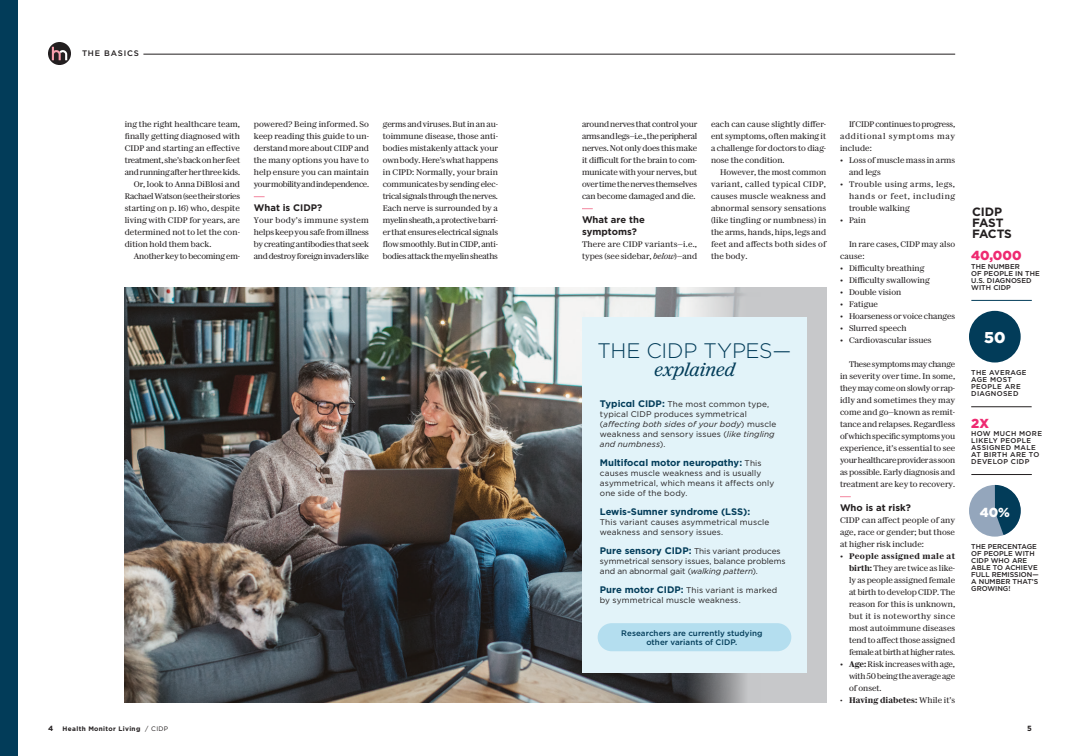
<style>
.page{position:relative;width:1080px;height:756px;background:#fff}
.page>*{position:absolute;margin:0;border:0;box-sizing:border-box;transform-origin:0 0}
.HEADLINE_SANS{font:300 21px "Gotham";letter-spacing:-.01em;color:#023c59}
.HEADLINE_SANS-2{font:italic 18.5px "Darby Serif Text";letter-spacing:-.005em;color:#023c59}
.t1{font:900 15.7px "Gotham";color:#fff}
.InfoGraphic_MEDIUM{font:900 13.1px "Gotham";color:#ee2a71}
.t2{font:900 13.1px "Gotham";color:#fff}
.t3{font:700 12px/11px "Gotham";letter-spacing:-.02em;color:#231f20}
.SUBHEAD_SANS{font:700 9.5px "Gotham";color:#023c59}
.PARAGRAPH_SECTION_BREAK{font:700 9.5px/12px "Gotham";color:#231f20}
.BODY_COPY_SERIF_No_Indent{font:8.2px/12px "Darby Serif Text";letter-spacing:-.005em;color:#231f20;text-align:justify}
.BODY_COPY_SERIF{font:8.2px/12px "Darby Serif Text";color:#231f20;text-align:justify}
.SUBHEAD_SANS-2{font:8.2px/10px "Gotham";letter-spacing:.01em;color:#231f20}
.BODY_COPY_SERIF_No_Indent-2{font:8.2px/12px "Darby Serif Text";letter-spacing:.02em;color:#231f20}
.BODY_COPY_SERIF-2{font:600 8.2px "Darby Serif Text";color:#231f20}
.BODY_COPY_SERIF_No_Indent-3{font:8.2px "Darby Serif Text";letter-spacing:-.025em;color:#231f20}
.SUBHEAD_SANS-3{font:500 8px/8.5px "Gotham";letter-spacing:.005em;color:#023c59;text-align:center}
.TOC_Story_Subhead{font:500 8px "Gotham";letter-spacing:.1em;color:#231f20}
.t4{font:700 7.5px "Gotham";color:#231f20}
.InfoGraphic_MEDIUM-2{font:500 7px/7px "Gotham";letter-spacing:.005em;color:#231f20}
.InfoGraphic_MEDIUM-3{font:500 7px/7px "Gotham";letter-spacing:.05em;color:#231f20}
.t5{font:700 6.5px "Gotham";letter-spacing:.05em;color:#231f20}
.s1{font-style:italic}
.s2{font-weight:700;font-size:9.5px;color:#023c59}
.s3{font-weight:400;font-size:8.2px;color:#231f20}
.s4{font-weight:600;font-style:italic}
.s5{font-weight:600}
.s6{font-weight:400}
</style>
<div class="page">
<div style="left:125px;top:287px;width:701px;height:416px;background:#c7c8ca"></div>
<img style="left:125px;top:287px;width:620px;height:416px">
<hr style="left:971px;top:300px;width:61px;height:1px;background:#023c59">
<div style="left:969px;top:311px;width:52px;height:52px;background:#023c59;border-radius:50%"></div>
<hr style="left:971px;top:407px;width:61px;height:1px;background:#231f20">
<hr style="left:971px;top:474px;width:61px;height:1px;background:#231f20">
<div style="left:969px;top:485px;width:52px;height:52px;background:#94a6bc;border-radius:50%"></div>
<svg style="left:995px;top:485px;width:26px;height:50px"></svg>
<div style="left:0;top:0;width:18px;height:756px;background:#023c59"></div>
<hr style="left:143px;top:54px;width:812px;height:1px;background:#231f20">
<svg style="left:48px;top:42px;width:23px;height:23px"></svg>
<svg style="left:52px;top:47px;width:15px;height:13px"></svg>
<div style="left:582px;top:317px;width:225px;height:356px;background:#e2f3f9"></div>
<div style="left:598px;top:623px;width:193px;height:28px;background:#b4deef;border-radius:14px"></div>
<p class="TOC_Story_Subhead" style="left:82px;top:48px;width:58px">THE BASICS</p>
<p class="BODY_COPY_SERIF_No_Indent" style="left:125px;top:118px;width:117px">ing the right healthcare team, finally getting diagnosed with CIDP and starting an effective treatment, she’s back on her feet and running after her three kids.</p>
<p class="BODY_COPY_SERIF_No_Indent" style="left:125px;top:178px;width:117px;text-indent:9px">Or, look to Anna DiBlosi and Rachael Watson (see their stories starting on p. 16) who, despite living with CIDP for years, are determined not to let the con&shy;dition hold them back.</p>
<p class="BODY_COPY_SERIF_No_Indent-3" style="left:134px;top:250px;width:108px">Another key to becoming em-</p>
<p class="BODY_COPY_SERIF_No_Indent" style="left:254px;top:118px;width:117px">powered? Being informed. So keep reading this guide to un&shy;derstand more about CIDP and the many options you have to help ensure you can maintain your mobility and independence.</p>
<p class="PARAGRAPH_SECTION_BREAK" style="left:254px;top:202px;width:70px">What is CIDP?</p>
<p class="BODY_COPY_SERIF_No_Indent" style="left:254px;top:214px;width:117px">Your body’s immune system helps keep you safe from illness by creating antibodies that seek and destroy foreign invaders like</p>
<p class="BODY_COPY_SERIF_No_Indent" style="left:383px;top:118px;width:117px">germs and viruses. But in an au&shy;toimmune disease, those anti&shy;bodies mistakenly attack your own body. Here’s what happens in CIPD: Normally, your brain communicates by sending elec&shy;trical signals through the nerves.<br>Each nerve is surrounded by a myelin sheath, a protective barri&shy;er that ensures electrical signals flow smoothly. But in CIDP, anti&shy;bodies attack the myelin sheaths</p>
<p class="BODY_COPY_SERIF_No_Indent" style="left:582px;top:118px;width:117px">around nerves that control your arms and legs—i.e., the peripheral nerves. Not only does this make it difficult for the brain to com&shy;municate with your nerves, but over time the nerves themselves can become damaged and die.</p>
<p class="PARAGRAPH_SECTION_BREAK" style="left:582px;top:214px;width:64px">What are the symptoms?</p>
<p class="BODY_COPY_SERIF_No_Indent-2" style="left:582px;top:238px;width:117px">There are CIDP variants—i.e., types (see sidebar, <span class="s1">below</span>)—and</p>
<p class="BODY_COPY_SERIF_No_Indent" style="left:711px;top:118px;width:117px">each can cause slightly differ&shy;ent symptoms, often making it a challenge for doctors to diag&shy;nose the condition.</p>
<p class="BODY_COPY_SERIF_No_Indent" style="left:711px;top:166px;width:117px;text-indent:9px">However, the most common variant, called typical CIDP, causes muscle weakness and abnormal sensory sensations (like tingling or numbness) in the arms, hands, hips, legs and feet and affects both sides of the body.</p>
<p class="HEADLINE_SANS" style="left:597px;top:337px;width:196px">THE CIDP TYPES—</p>
<p class="HEADLINE_SANS-2" style="left:654px;top:356px;width:82px">explained</p>
<p class="SUBHEAD_SANS-2" style="left:600px;top:399px;width:178px"><span class="s2">Typical CIDP:</span> The most common type, typical CIDP produces symmetrical (<span class="s1">affecting both sides of your body</span>) muscle weakness and sensory issues (<span class="s1">like tingling and numbness</span>).</p>
<p class="SUBHEAD_SANS" style="left:600px;top:457px;width:163px">Multifocal motor neuropathy: <span class="s3">This</span></p>
<p class="SUBHEAD_SANS-2" style="left:600px;top:468px;width:176px">causes muscle weakness and is usually asymmetrical, which means it affects only one side of the body.</p>
<p class="SUBHEAD_SANS" style="left:600px;top:506px;width:152px">Lewis-Sumner syndrome (LSS):</p>
<p class="SUBHEAD_SANS-2" style="left:600px;top:517px;width:171px">This variant causes asymmetrical muscle weakness and sensory issues.</p>
<p class="SUBHEAD_SANS-2" style="left:600px;top:546px;width:187px"><span class="s2">Pure sensory CIDP:</span> This variant produces symmetrical sensory issues, balance problems and an abnormal gait (<span class="s1">walking pattern</span>).</p>
<p class="SUBHEAD_SANS-2" style="left:600px;top:585px;width:179px"><span class="s2">Pure motor CIDP:</span> This variant is marked by symmetrical muscle weakness.</p>
<p class="SUBHEAD_SANS-3" style="left:621px;top:629px;width:143px">Researchers are currently studying other variants of CIDP.</p>
<p class="BODY_COPY_SERIF_No_Indent" style="left:840px;top:118px;width:117px;text-indent:9px">If CIDP continues to progress, additional symptoms may include:</p>
<p class="BODY_COPY_SERIF" style="left:849px;top:154px;width:108px;text-indent:-9px"><span class="s4">•</span> Loss of muscle mass in arms and legs</p>
<p class="BODY_COPY_SERIF" style="left:849px;top:178px;width:108px;text-indent:-9px"><span class="s4">•</span> Trouble using arms, legs, hands or feet, including trouble walking</p>
<p class="BODY_COPY_SERIF" style="left:840px;top:214px;width:27px"><span class="s4">•</span> Pain</p>
<p class="BODY_COPY_SERIF_No_Indent" style="left:840px;top:238px;width:117px;text-indent:9px">In rare cases, CIDP may also cause:</p>
<p class="BODY_COPY_SERIF" style="left:840px;top:262px;width:86px"><span class="s4">•</span> Difficulty breathing</p>
<p class="BODY_COPY_SERIF" style="left:840px;top:274px;width:91px"><span class="s4">•</span> Difficulty swallowing</p>
<p class="BODY_COPY_SERIF" style="left:840px;top:286px;width:63px"><span class="s4">•</span> Double vision</p>
<p class="BODY_COPY_SERIF" style="left:840px;top:298px;width:40px"><span class="s4">•</span> Fatigue</p>
<p class="BODY_COPY_SERIF" style="left:840px;top:310px;width:117px"><span class="s4">•</span> Hoarseness or voice changes</p>
<p class="BODY_COPY_SERIF" style="left:840px;top:322px;width:68px"><span class="s4">•</span> Slurred speech</p>
<p class="BODY_COPY_SERIF" style="left:840px;top:334px;width:93px"><span class="s4">•</span> Cardiovascular issues</p>
<p class="BODY_COPY_SERIF_No_Indent" style="left:840px;top:358px;width:117px;text-indent:9px">These symptoms may change in severity over time. In some, they may come on slowly or rap&shy;idly and sometimes they may come and go—known as remit&shy;tance and relapses. Regardless of which specific symptoms you experience, it’s essential to see your healthcare provider as soon as possible. Early diagnosis and treatment are key to recovery.</p>
<p class="PARAGRAPH_SECTION_BREAK" style="left:840px;top:502px;width:73px">Who is at risk?</p>
<p class="BODY_COPY_SERIF_No_Indent" style="left:840px;top:514px;width:117px">CIDP can affect people of any age, race or gender; but those at higher risk include:</p>
<p class="BODY_COPY_SERIF" style="left:849px;top:550px;width:108px;text-indent:-9px"><span class="s4">•</span> <span class="s5">People assigned male at birth:</span> They are twice as like&shy;ly as people assigned female at birth to develop CIDP. The reason for this is unknown, but it is noteworthy since most autoimmune diseases tend to affect those assigned female at birth at higher rates.</p>
<p class="BODY_COPY_SERIF" style="left:849px;top:658px;width:108px;text-indent:-9px"><span class="s4">•</span> <span class="s5">Age:</span> Risk increases with age, with 50 being the average age of onset.</p>
<p class="BODY_COPY_SERIF-2" style="left:840px;top:694px;width:117px"><span class="s6">•</span> Having diabetes: <span class="s6">While it’s</span></p>
<p class="t3" style="left:972px;top:206px;width:41px">CIDP<br>FAST<br>FACTS</p>
<p class="InfoGraphic_MEDIUM" style="left:971px;top:246px;width:52px">40,000</p>
<p class="InfoGraphic_MEDIUM-2" style="left:971px;top:263px;width:70px">THE NUMBER<br>OF PEOPLE IN THE<br>U.S. DIAGNOSED<br>WITH CIDP</p>
<p class="t1" style="left:984px;top:327px;width:23px">50</p>
<p class="InfoGraphic_MEDIUM-3" style="left:971px;top:369px;width:57px">THE AVERAGE<br>AGE MOST<br>PEOPLE ARE<br>DIAGNOSED</p>
<p class="InfoGraphic_MEDIUM" style="left:971px;top:414px;width:19px">2X</p>
<p class="InfoGraphic_MEDIUM-3" style="left:971px;top:430px;width:72px">HOW MUCH MORE<br>LIKELY PEOPLE<br>ASSIGNED MALE<br>AT BIRTH ARE TO<br>DEVELOP CIDP</p>
<p class="t2" style="left:980px;top:503px;width:32px">40%</p>
<p class="InfoGraphic_MEDIUM-2" style="left:971px;top:543px;width:69px">THE PERCENTAGE<br>OF PEOPLE WITH<br>CIDP WHO ARE<br>ABLE TO ACHIEVE<br>FULL REMISSION—<br>A NUMBER THAT’S<br>GROWING!</p>
<p class="t4" style="left:48px;top:723px;width:7px">4</p>
<p class="t5" style="left:63px;top:724px;width:107px">Health Monitor Living <span class="s6">/ CIDP</span></p>
<p class="t4" style="left:1027px;top:723px;width:6px">5</p>
</div>
